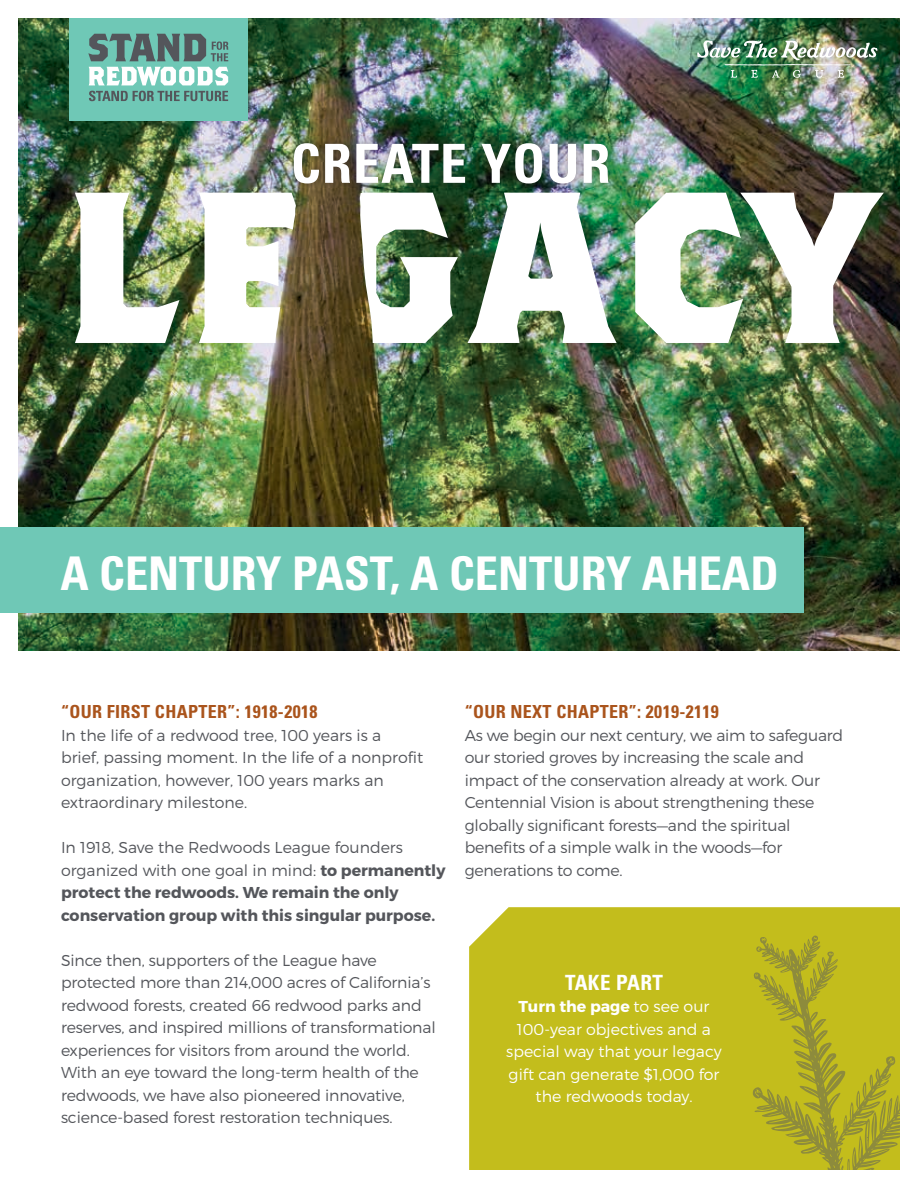
<style>
.page{position:relative;width:918px;height:1188px;background:#fff}
.page>*{position:absolute;margin:0;border:0;box-sizing:border-box;transform-origin:0 0}
.t1{font:700 condensed 54px "Univers";letter-spacing:.02em;color:#fff}
.t2{font:700 condensed 46.5px "Univers";color:#fff}
.t3{font:700 condensed 21px "Univers";letter-spacing:.02em;color:#fff}
.t4{font:700 condensed 18px "Univers";letter-spacing:.02em;color:#aa541c}
.t5{font:300 15.75px/22.5px "Montserrat";letter-spacing:-.01em;color:#54565b}
.t6{font:700 15.75px/22.5px "Montserrat";color:#54565b}
.t7{font:300 15.75px/22.5px "Montserrat";color:#fff;text-align:center}
.s1{font-weight:300}
.s2{font-weight:700}
</style>
<div class="page">
<img style="left:19px;top:19px;width:880px;height:631px">
<img style="left:360px;top:193px;width:98px;height:150px">
<img style="left:199px;top:193px;width:97px;height:150px">
<img style="left:75px;top:193px;width:104px;height:150px">
<img style="left:467px;top:193px;width:150px;height:150px">
<img style="left:635px;top:193px;width:249px;height:150px">
<div style="left:286px;top:135px;width:330px;height:57px;background:#231f20;opacity:.5"></div>
<div style="left:69px;top:14px;width:179px;height:107px;background:#6fc8b6"></div>
<svg style="left:89px;top:67px;width:139px;height:18px"></svg>
<svg style="left:89px;top:91px;width:139px;height:10px"></svg>
<svg style="left:88px;top:34px;width:140px;height:27px"></svg>
<div style="left:690px;top:33px;width:195px;height:53px;background:#231f20;opacity:.2"></div>
<img style="left:697px;top:40px;width:181px;height:38px">
<div style="left:469px;top:907px;width:430px;height:262px;background:#c3bd1c"></div>
<svg style="left:752px;top:935px;width:147px;height:234px;background:#b5b023"></svg>
<div style="left:0;top:527px;width:804px;height:85px;background:#6fc8b6"></div>
<h1 class="t1" style="left:291px;top:131px;width:321px">CREATE YOUR</h1>
<h2 class="t2" style="left:60px;top:545px;width:720px">A CENTURY PAST, A CENTURY AHEAD</h2>
<p class="t4" style="left:61px;top:701px;width:258px">“OUR FIRST CHAPTER”: 1918-2018</p>
<p class="t5" style="left:61px;top:724px;width:364px">In the life of a redwood tree, 100 years is a brief, passing moment. In the life of a nonprofit organization, however, 100 years marks an extraordinary milestone.</p>
<p class="t6" style="left:61px;top:837px;width:386px"><span class="s1">In 1918, Save the Redwoods League founders organized with one goal in mind:</span> to permanently protect the redwoods. We remain the only conservation group with this singular purpose.</p>
<p class="t5" style="left:61px;top:949px;width:376px">Since then, supporters of the League have protected more than 214,000 acres of California’s redwood forests, created 66 redwood parks and reserves, and inspired millions of transformational experiences for visitors from around the world.<br>With an eye toward the long-term health of the redwoods, we have also pioneered innovative, science-based forest restoration techniques.</p>
<p class="t4" style="left:465px;top:701px;width:256px">“OUR NEXT CHAPTER”: 2019-2119</p>
<p class="t5" style="left:465px;top:724px;width:380px">As we begin our next century, we aim to safeguard our storied groves by increasing the scale and impact of the conservation already at work. Our Centennial Vision is about strengthening these globally significant forests—and the spiritual benefits of a simple walk in the woods—for generations to come.</p>
<h3 class="t3" style="left:565px;top:970px;width:99px">TAKE PART</h3>
<p class="t7" style="left:506px;top:995px;width:217px"><span class="s2">Turn the page</span> to see our<br>100-year objectives and a special way that your legacy gift can generate $1,000 for the redwoods today.</p>
</div>
